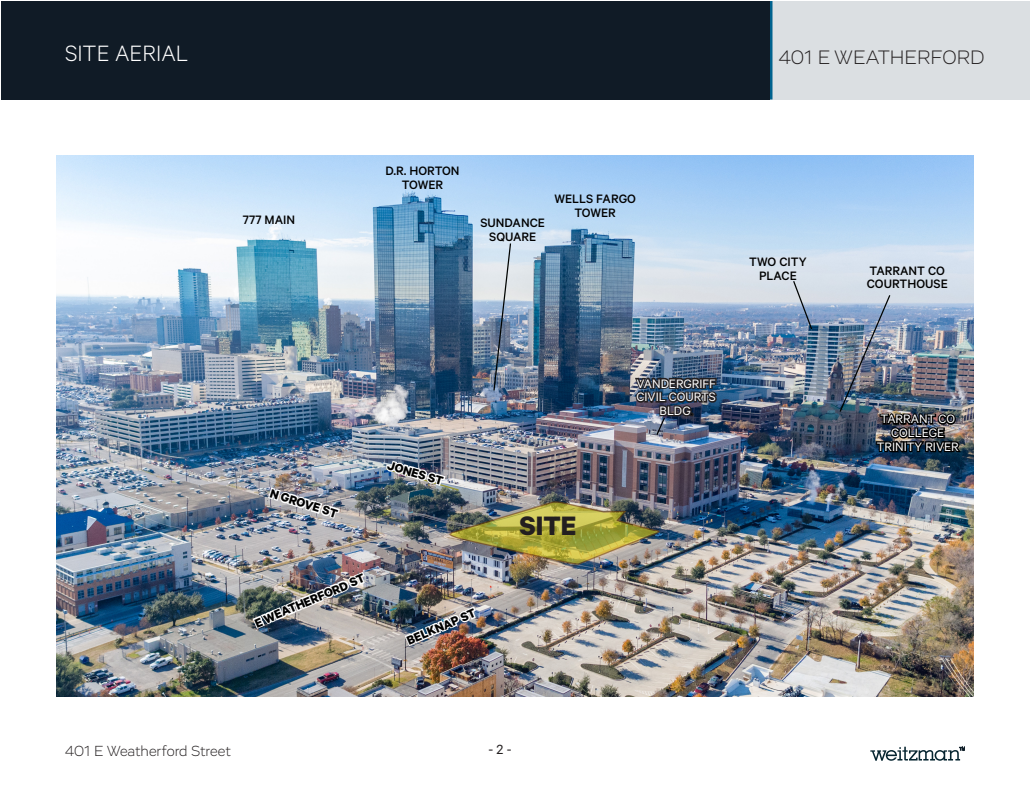
<style>
.page{position:relative;width:1030px;height:805px;background:#fff}
.page>*{position:absolute;margin:0;border:0;box-sizing:border-box;transform-origin:0 0}
.t1{font:700 30px "Calibre";color:#231f20}
.Subhead_-_white_-_no{font:300 25px "Calibre";color:#fff}
.t2{font:300 20px "Vito";color:#231f20}
.t3{font:300 15px "Vito";letter-spacing:-.005em;color:#231f20}
.page{font:15px "Calibre";color:#231f20}
.Table_cell{font:500 13.75px/13.8px "Calibre";color:#000;text-align:center}
.Table_cell-2{font:13.75px "Calibre";color:#fff}
.Table_cell-3{font:700 13.75px "Calibre";color:#000}
.s1{color:#000}
</style>
<div class="page">
<div style="left:2px;top:1px;width:768px;height:98px;background:#101b26"></div>
<div style="left:770px;top:1px;width:260px;height:98px;background:#dbdfe2"></div>
<hr style="left:770px;top:1px;width:2px;height:98px;background:#00628e">
<svg style="left:870px;top:747px;width:95px;height:14px"></svg>
<img style="left:57px;top:156px;width:916px;height:540px">
<img style="left:633px;top:373px;width:86px;height:64px">
<img style="left:266px;top:485px;width:75px;height:35px">
<img style="left:251px;top:570px;width:115px;height:61px">
<svg style="left:792px;top:280px;width:21px;height:51px"></svg>
<img style="left:838px;top:294px;width:125px;height:163px">
<svg style="left:493px;top:242px;width:19px;height:150px;background:#95a4b6"></svg>
<img style="left:403px;top:605px;width:75px;height:43px">
<img style="left:385px;top:459px;width:75px;height:33px">
<p class="Subhead_-_white_-_no" style="left:65px;top:39px;width:125px">SITE AERIAL</p>
<h3 class="t2" style="left:779px;top:45px;width:207px">401 E WEATHERFORD</h3>
<p class="Table_cell" style="left:243px;top:212px;width:54px">777 MAIN</p>
<p class="Table_cell" style="left:386px;top:164px;width:76px">D.R. HORTON</p>
<p class="Table_cell" style="left:402px;top:177px;width:43px">TOWER</p>
<p class="Table_cell" style="left:480px;top:216px;width:66px">SUNDANCE</p>
<p class="Table_cell" style="left:489px;top:230px;width:49px">SQUARE</p>
<p class="Table_cell" style="left:555px;top:192px;width:83px">WELLS FARGO</p>
<p class="Table_cell" style="left:575px;top:205px;width:43px">TOWER</p>
<p class="Table_cell" style="left:749px;top:254px;width:59px">TWO CITY<br>PLACE</p>
<p class="Table_cell-3" style="left:273px;top:485px;width:72px;rotate:17deg">N GROVE ST</p>
<p class="Table_cell-3" style="left:390px;top:457px;width:59px;rotate:16deg">JONES ST</p>
<p class="Table_cell-3" style="left:252px;top:616px;width:120px;rotate:-23deg">E WEATHERFORD ST</p>
<p class="Table_cell-3" style="left:404px;top:633px;width:75px;rotate:-23deg">BELKNAP ST</p>
<p class="t1" style="left:520px;top:507px;width:58px">SITE</p>
<p class="Table_cell-2" style="left:637px;top:375px;width:81px">VANDERGRIFF</p>
<p class="Table_cell-2" style="left:637px;top:389px;width:81px">CIVIL COURTS</p>
<p class="Table_cell-2" style="left:660px;top:403px;width:35px">BLDG<span class="s1">.</span></p>
<p class="t3" style="left:65px;top:742px;width:167px">401 E Weatherford Street</p>
<p class="page" style="left:488px;top:740px;width:25px">- 2 -</p>
<p class="Table_cell" style="left:869px;top:263px;width:77px">TARRANT CO</p>
<p class="Table_cell" style="left:867px;top:277px;width:82px">COURTHOUSE</p>
<p class="Table_cell-2" style="left:880px;top:411px;width:76px">TARRANT CO</p>
<p class="Table_cell-2" style="left:891px;top:425px;width:55px">COLLEGE</p>
<p class="Table_cell-2" style="left:877px;top:439px;width:84px">TRINITY RIVER</p>
</div>
